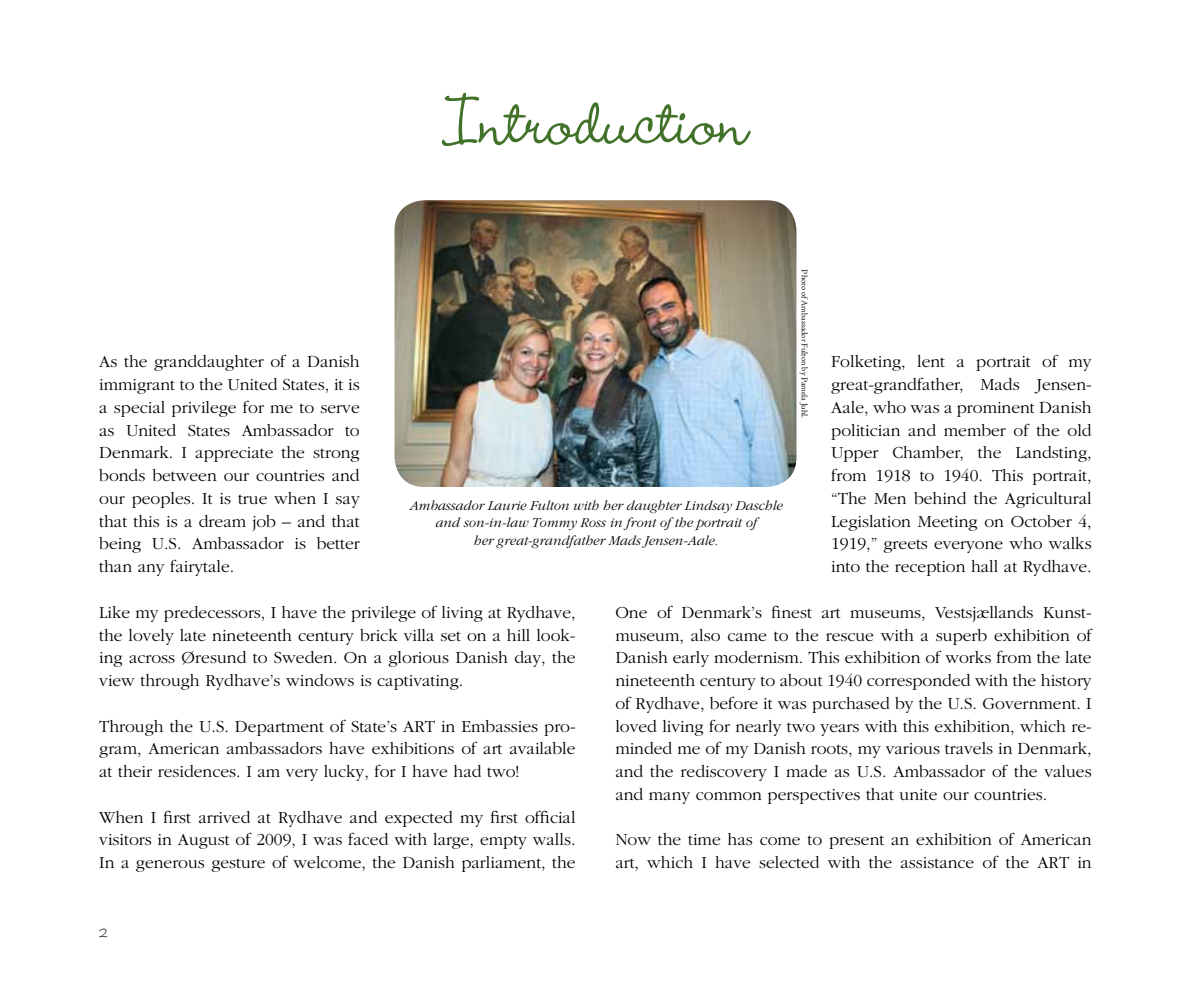
<style>
.page{position:relative;width:1191px;height:993px;background:#fff}
.page>*{position:absolute;margin:0;border:0;box-sizing:border-box;transform-origin:0 0}
.t1{font:500 84px "Wendy LP Std";color:#42722a}
.t2{font:300 17.5px/22.8px "Garamond";color:#000;text-align:justify}
.t3{font:500 15.75px "Wendy LP Std";color:#000}
.t4{font:italic 300 14px/17.5px "Garamond";color:#000;text-align:center}
.t5{font:300 8.75px "Adobe Jenson Pro";letter-spacing:-.005em;color:#000}
</style>
<div class="page">
<img style="left:394px;top:200px;width:402px;height:287px">
<h1 class="t1" style="left:442px;top:75px;width:308px">Introduction</h1>
<p class="t5" style="left:809px;top:269px;width:150px;rotate:90deg">Photo of Ambassador Fulton by Pamela Juhl.</p>
<p class="t2" style="left:831px;top:350px;width:262px">Folketing, lent a portrait of my great-grandfather, Mads Jensen-Aale, who was a prominent Danish politician and member of the old Upper Chamber, the Landsting, from 1918 to 1940. This portrait, “The Men behind the Agricultural Legislation Meeting on October 4, 1919,” greets everyone who walks into the reception hall at Rydhave.</p>
<p class="t2" style="left:615px;top:601px;width:478px">One of Denmark’s finest art museums, Vestsjællands Kunst&shy;museum, also came to the rescue with a superb exhibition of Danish early modernism. This exhibition of works from the late nineteenth century to about 1940 corresponded with the history of Rydhave, before it was purchased by the U.S. Government. I loved living for nearly two years with this exhibition, which re&shy;minded me of my Danish roots, my various travels in Denmark, and the rediscovery I made as U.S. Ambassador of the values and many common perspectives that unite our countries.</p>
<p class="t2" style="left:615px;top:828px;width:478px">Now the time has come to present an exhibition of American art, which I have selected with the assistance of the ART in</p>
<p class="t2" style="left:99px;top:350px;width:262px">As the granddaughter of a Danish immigrant to the United States, it is a special privilege for me to serve as United States Ambassador to Denmark. I appreciate the strong bonds between our countries and our peoples. It is true when I say that this is a dream job – and that being U.S. Ambassador is better than any fairytale.</p>
<p class="t2" style="left:99px;top:601px;width:478px">Like my predecessors, I have the privilege of living at Rydhave, the lovely late nineteenth century brick villa set on a hill look&shy;ing across Øresund to Sweden. On a glorious Danish day, the view through Rydhave’s windows is captivating.</p>
<p class="t2" style="left:99px;top:714px;width:478px">Through the U.S. Department of State’s ART in Embassies pro&shy;gram, American ambassadors have exhibitions of art available at their residences. I am very lucky, for I have had two!</p>
<p class="t2" style="left:99px;top:805px;width:478px">When I first arrived at Rydhave and expected my first official visitors in August of 2009, I was faced with large, empty walls.<br>In a generous gesture of welcome, the Danish parliament, the</p>
<p class="t4" style="left:409px;top:497px;width:374px">Ambassador Laurie Fulton with her daughter Lindsay Daschle and son-in-law Tommy Ross in front of the portrait of<br>her great-grandfather Mads Jensen-Aale.</p>
<p class="t3" style="left:99px;top:923px;width:10px">2</p>
</div>
